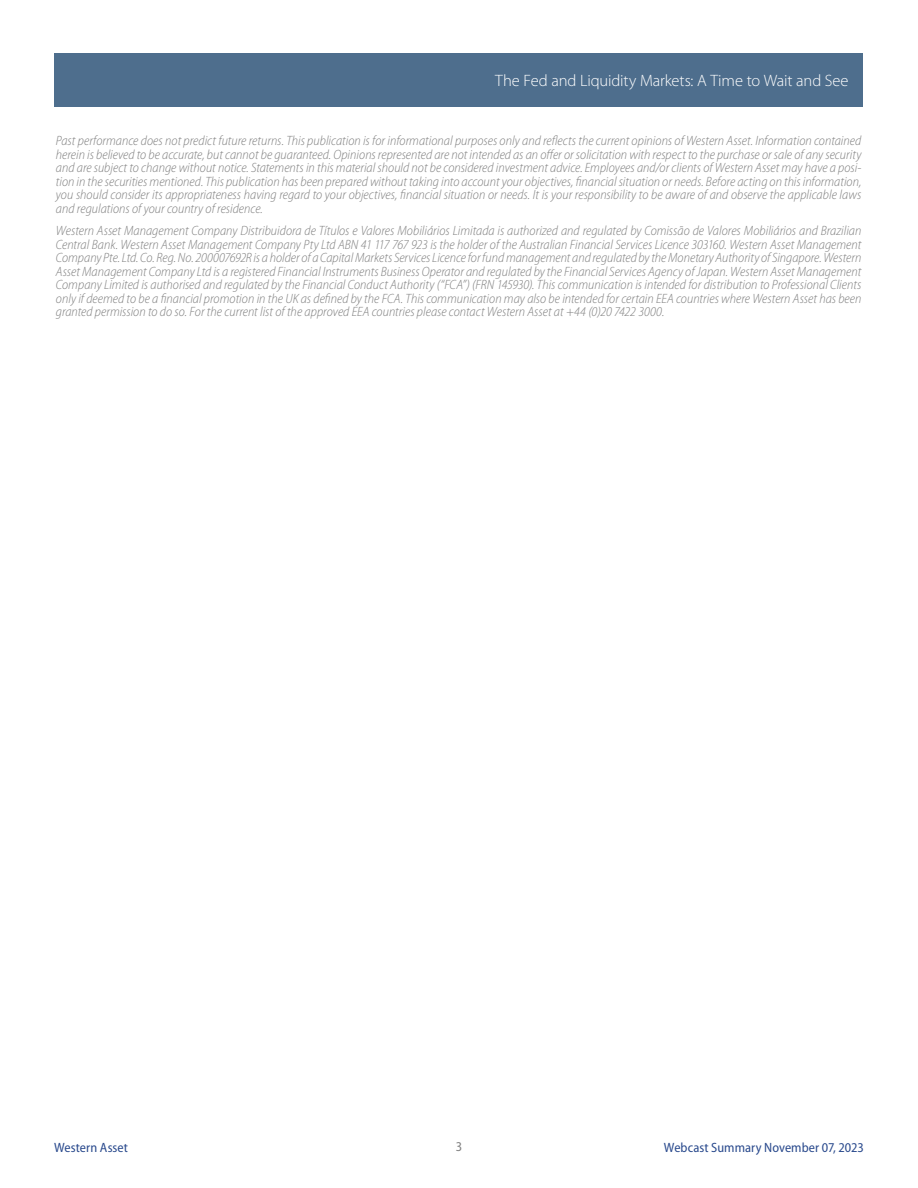
<style>
.page{position:relative;width:918px;height:1188px;background:#fff}
.page>*{position:absolute;margin:0;border:0;box-sizing:border-box;transform-origin:0 0}
.t1{font:300 16.5px "Myriad Pro";letter-spacing:-.005em;color:#fff}
.t2{font:italic 300 semi-condensed 13.5px/13.5px "Myriad Pro";color:#7f7f7f;text-align:justify}
.t3{font:semi-condensed 13.5px "Myriad Pro";letter-spacing:.005em;color:#2a4a8d}
.t4{font:semi-condensed 13.5px "Myriad Pro";color:#7f7f7f}
</style>
<div class="page">
<div style="left:54px;top:53px;width:809px;height:54px;background:#4e6e8d"></div>
<p class="t1" style="left:495px;top:71px;width:355px">The Fed and Liquidity Markets: A Time to Wait and See</p>
<p class="t2" style="left:56px;top:134px;width:807px">Past performance does not predict future returns. This publication is for informational purposes only and reflects the current opinions of Western Asset. Information contained herein is believed to be accurate, but cannot be guaranteed. Opinions represented are not intended as an offer or solicitation with respect to the purchase or sale of any security and are subject to change without notice. Statements in this material should not be considered investment advice. Employees and/or clients of Western Asset may have a posi&shy;tion in the securities mentioned. This publication has been prepared without taking into account your objectives, financial situation or needs. Before acting on this information, you should consider its appropriateness having regard to your objectives, financial situation or needs. It is your responsibility to be aware of and observe the applicable laws and regulations of your country of residence.</p>
<p class="t2" style="left:56px;top:224px;width:807px">Western Asset Management Company Distribuidora de Títulos e Valores Mobiliários Limitada is authorized and regulated by Comissão de Valores Mobiliários and Brazilian Central Bank. Western Asset Management Company Pty Ltd ABN 41 117 767 923 is the holder of the Australian Financial Services Licence 303160. Western Asset Management Company Pte. Ltd. Co. Reg. No. 200007692R is a holder of a Capital Markets Services Licence for fund management and regulated by the Monetary Authority of Singapore. Western Asset Management Company Ltd is a registered Financial Instruments Business Operator and regulated by the Financial Services Agency of Japan. Western Asset Management Company Limited is authorised and regulated by the Financial Conduct Authority (“FCA”) (FRN 145930). This communication is intended for distribution to Professional Clients only if deemed to be a financial promotion in the UK as defined by the FCA. This communication may also be intended for certain EEA countries where Western Asset has been granted permission to do so. For the current list of the approved EEA countries please contact Western Asset at +44 (0)20 7422 3000.</p>
<p class="t3" style="left:54px;top:1140px;width:76px">Western Asset</p>
<p class="t4" style="left:456px;top:1139px;width:8px">3</p>
<p class="t3" style="left:664px;top:1140px;width:202px">Webcast Summary November 07, 2023</p>
</div>
